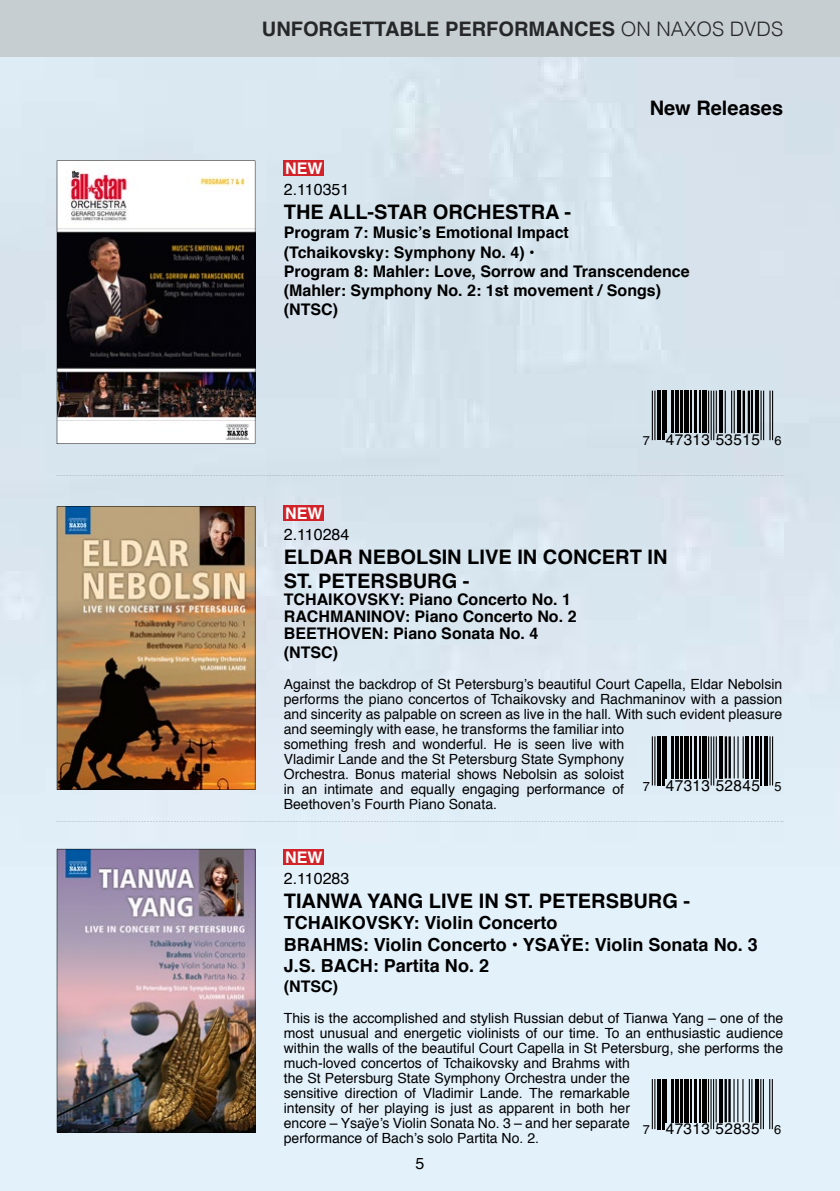
<style>
.page{position:relative;width:840px;height:1191px;background:#fff}
.page>*{position:absolute;margin:0;border:0;box-sizing:border-box;transform-origin:0 0}
.t1{font:700 20px/24px "Helvetica";color:#000}
.t2{font:700 20px "Helvetica";color:#262729}
.t3{font:700 18px/21.6px "Helvetica";color:#000}
.t4{font:700 16px/19.2px "Helvetica";color:#000}
.t5{font:16px "Helvetica";color:#000}
.t6{font:700 16px "Helvetica";color:#fff}
.t7{font:15.6px "Helvetica";letter-spacing:.025em;color:#000}
.t8{font:15.4px "Helvetica";letter-spacing:.025em;color:#000}
.t9{font:15.2px "Helvetica";letter-spacing:.025em;color:#000}
.t10{font:14px/15px "Helvetica";color:#000}
.s1{font-weight:300}
.s2{font-size:12.8px}
.s3{font-size:13px}
</style>
<div class="page">
<img style="left:0;top:57px;width:839px;height:1134px">
<div style="left:0;top:0;width:839px;height:57px;background:#c7ced1"></div>
<svg style="left:57px;top:821px;width:725px;height:1px"></svg>
<svg style="left:57px;top:475px;width:725px;height:1px"></svg>
<div style="left:283px;top:160px;width:41px;height:16px;background:#d2232a"></div>
<hr style="left:654px;top:390px;width:1px;height:50px;background:#000">
<hr style="left:651px;top:390px;width:1px;height:50px;background:#000">
<svg style="left:656px;top:390px;width:4px;height:50px"></svg>
<hr style="left:661px;top:390px;width:3px;height:50px;background:#000">
<hr style="left:665px;top:390px;width:1px;height:43px;background:#000">
<hr style="left:670px;top:390px;width:3px;height:43px;background:#000">
<svg style="left:674px;top:390px;width:4px;height:43px"></svg>
<hr style="left:679px;top:390px;width:3px;height:43px;background:#000">
<div style="left:683px;top:390px;width:5px;height:43px;background:#000"></div>
<hr style="left:689px;top:390px;width:1px;height:43px;background:#000">
<hr style="left:693px;top:390px;width:3px;height:43px;background:#000">
<hr style="left:698px;top:390px;width:1px;height:43px;background:#000">
<div style="left:701px;top:390px;width:5px;height:43px;background:#000"></div>
<hr style="left:715px;top:390px;width:1px;height:43px;background:#000">
<hr style="left:712px;top:390px;width:1px;height:50px;background:#000">
<hr style="left:710px;top:390px;width:1px;height:50px;background:#000">
<hr style="left:707px;top:390px;width:1px;height:43px;background:#000">
<hr style="left:719px;top:390px;width:3px;height:43px;background:#000">
<hr style="left:733px;top:390px;width:1px;height:43px;background:#000">
<hr style="left:730px;top:390px;width:1px;height:43px;background:#000">
<hr style="left:724px;top:390px;width:1px;height:43px;background:#000">
<hr style="left:737px;top:390px;width:3px;height:43px;background:#000">
<hr style="left:747px;top:390px;width:2px;height:43px;background:#000">
<hr style="left:742px;top:390px;width:2px;height:43px;background:#000">
<hr style="left:751px;top:390px;width:1px;height:43px;background:#000">
<hr style="left:755px;top:390px;width:3px;height:43px;background:#000">
<hr style="left:771px;top:390px;width:1px;height:50px;background:#000">
<hr style="left:769px;top:390px;width:1px;height:50px;background:#000">
<hr style="left:762px;top:390px;width:1px;height:50px;background:#000">
<hr style="left:760px;top:390px;width:1px;height:50px;background:#000">
<img style="left:57px;top:160px;width:198px;height:284px">
<div style="left:283px;top:505px;width:41px;height:15px;background:#d2232a"></div>
<hr style="left:654px;top:736px;width:1px;height:49px;background:#000">
<hr style="left:651px;top:736px;width:1px;height:49px;background:#000">
<svg style="left:656px;top:736px;width:4px;height:49px"></svg>
<hr style="left:661px;top:736px;width:3px;height:49px;background:#000">
<hr style="left:665px;top:736px;width:1px;height:42px;background:#000">
<hr style="left:670px;top:736px;width:3px;height:42px;background:#000">
<svg style="left:674px;top:736px;width:4px;height:42px"></svg>
<hr style="left:679px;top:736px;width:3px;height:42px;background:#000">
<div style="left:683px;top:736px;width:5px;height:42px;background:#000"></div>
<hr style="left:689px;top:736px;width:1px;height:42px;background:#000">
<hr style="left:693px;top:736px;width:3px;height:42px;background:#000">
<hr style="left:698px;top:736px;width:1px;height:42px;background:#000">
<div style="left:701px;top:736px;width:5px;height:42px;background:#000"></div>
<hr style="left:715px;top:736px;width:1px;height:42px;background:#000">
<hr style="left:712px;top:736px;width:1px;height:49px;background:#000">
<hr style="left:710px;top:736px;width:1px;height:49px;background:#000">
<hr style="left:707px;top:736px;width:1px;height:42px;background:#000">
<hr style="left:719px;top:736px;width:3px;height:42px;background:#000">
<hr style="left:728px;top:736px;width:2px;height:42px;background:#000">
<hr style="left:724px;top:736px;width:2px;height:42px;background:#000">
<hr style="left:742px;top:736px;width:1px;height:42px;background:#000">
<hr style="left:737px;top:736px;width:1px;height:42px;background:#000">
<hr style="left:733px;top:736px;width:1px;height:42px;background:#000">
<svg style="left:744px;top:736px;width:4px;height:42px"></svg>
<hr style="left:751px;top:736px;width:1px;height:42px;background:#000">
<hr style="left:755px;top:736px;width:3px;height:42px;background:#000">
<hr style="left:760px;top:736px;width:1px;height:49px;background:#000">
<hr style="left:764px;top:736px;width:3px;height:49px;background:#000">
<hr style="left:771px;top:736px;width:1px;height:49px;background:#000">
<hr style="left:769px;top:736px;width:1px;height:49px;background:#000">
<img style="left:57px;top:506px;width:198px;height:283px">
<div style="left:283px;top:849px;width:41px;height:15px;background:#d2232a"></div>
<hr style="left:654px;top:1079px;width:1px;height:50px;background:#000">
<hr style="left:651px;top:1079px;width:1px;height:50px;background:#000">
<svg style="left:656px;top:1079px;width:4px;height:50px"></svg>
<hr style="left:661px;top:1079px;width:3px;height:50px;background:#000">
<hr style="left:665px;top:1079px;width:1px;height:43px;background:#000">
<hr style="left:670px;top:1079px;width:3px;height:43px;background:#000">
<svg style="left:674px;top:1079px;width:4px;height:43px"></svg>
<hr style="left:679px;top:1079px;width:2px;height:43px;background:#000">
<div style="left:683px;top:1079px;width:5px;height:43px;background:#000"></div>
<hr style="left:689px;top:1079px;width:1px;height:43px;background:#000">
<hr style="left:693px;top:1079px;width:3px;height:43px;background:#000">
<hr style="left:698px;top:1079px;width:1px;height:43px;background:#000">
<div style="left:701px;top:1079px;width:5px;height:43px;background:#000"></div>
<hr style="left:715px;top:1079px;width:1px;height:43px;background:#000">
<hr style="left:712px;top:1079px;width:1px;height:50px;background:#000">
<hr style="left:710px;top:1079px;width:1px;height:50px;background:#000">
<hr style="left:707px;top:1079px;width:1px;height:43px;background:#000">
<hr style="left:719px;top:1079px;width:3px;height:43px;background:#000">
<hr style="left:728px;top:1079px;width:2px;height:43px;background:#000">
<hr style="left:724px;top:1079px;width:2px;height:43px;background:#000">
<hr style="left:751px;top:1079px;width:1px;height:43px;background:#000">
<hr style="left:748px;top:1079px;width:1px;height:43px;background:#000">
<hr style="left:742px;top:1079px;width:1px;height:43px;background:#000">
<hr style="left:736px;top:1079px;width:2px;height:43px;background:#000">
<hr style="left:733px;top:1079px;width:1px;height:43px;background:#000">
<svg style="left:754px;top:1079px;width:4px;height:43px"></svg>
<hr style="left:771px;top:1079px;width:1px;height:50px;background:#000">
<hr style="left:768px;top:1079px;width:1px;height:50px;background:#000">
<hr style="left:762px;top:1079px;width:1px;height:50px;background:#000">
<hr style="left:759px;top:1079px;width:2px;height:50px;background:#000">
<img style="left:57px;top:849px;width:198px;height:283px">
<h1 class="t2" style="left:262px;top:13px;width:522px">UNFORGETTABLE PERFORMANCES <span class="s1">ON NAXOS DVDS</span></h1>
<h1 class="t1" style="left:649px;top:96px;width:135px">New Releases</h1>
<p class="t6" style="left:285px;top:156px;width:39px">NEW</p>
<p class="t5" style="left:283px;top:177px;width:67px">2.110351</p>
<h1 class="t1" style="left:283px;top:200px;width:289px">THE ALL-STAR ORCHESTRA -</h1>
<p class="t4" style="left:283px;top:223px;width:407px">Program 7: Music’s Emotional Impact<br>(Tchaikovsky: Symphony No. 4) •<br>Program 8: Mahler: Love, Sorrow and Transcendence (Mahler: Symphony No. 2: 1st movement / Songs) (NTSC)</p>
<p class="t8" style="left:642px;top:428px;width:140px"><span class="s2">7</span> 47313 53515 <span class="s2">6</span></p>
<p class="t6" style="left:285px;top:500px;width:39px">NEW</p>
<p class="t5" style="left:283px;top:521px;width:67px">2.110284</p>
<h1 class="t1" style="left:283px;top:545px;width:385px">ELDAR NEBOLSIN LIVE IN CONCERT IN<br>ST. PETERSBURG -</h1>
<p class="t4" style="left:283px;top:590px;width:294px;line-height:17px">TCHAIKOVSKY: Piano Concerto No. 1<br>RACHMANINOV: Piano Concerto No. 2<br>BEETHOVEN: Piano Sonata No. 4</p>
<p class="t4" style="left:283px;top:643px;width:56px">(NTSC)</p>
<p class="t10" style="left:283px;top:677px;width:499px">Against the backdrop of St Petersburg’s beautiful Court Capella, Eldar Nebolsin performs the piano concertos of Tchaikovsky and Rachmaninov with a passion and sincerity as palpable on screen as live in the hall. With such evident pleasure and seemingly with ease, he transforms the familiar into<br>something fresh and wonderful. He is seen live with<br>Vladimir Lande and the St Petersburg State Symphony<br>Orchestra. Bonus material shows Nebolsin as soloist<br>in an intimate and equally engaging performance of<br>Beethoven’s Fourth Piano Sonata.</p>
<p class="t7" style="left:642px;top:773px;width:140px"><span class="s3">7</span> 47313 52845 <span class="s3">5</span></p>
<p class="t6" style="left:285px;top:844px;width:39px">NEW</p>
<p class="t5" style="left:283px;top:865px;width:67px">2.110283</p>
<h1 class="t1" style="left:283px;top:889px;width:408px">TIANWA YANG LIVE IN ST. PETERSBURG -</h1>
<p class="t3" style="left:283px;top:912px;width:475px">TCHAIKOVSKY: Violin Concerto<br>BRAHMS: Violin Concerto • YSAŸE: Violin Sonata No. 3<br>J.S. BACH: Partita No. 2</p>
<p class="t4" style="left:283px;top:976px;width:56px">(NTSC)</p>
<p class="t10" style="left:283px;top:1010px;width:500px">This is the accomplished and stylish Russian debut of Tianwa Yang – one of the most unusual and energetic violinists of our time. To an enthusiastic audience within the walls of the beautiful Court Capella in St Petersburg, she performs the much-loved concertos of Tchaikovsky and Brahms with<br>the St Petersburg State Symphony Orchestra under the<br>sensitive direction of Vladimir Lande. The remarkable<br>intensity of her playing is just as apparent in both her<br>encore – Ysaÿe’s Violin Sonata No. 3 – and her separate<br>performance of Bach’s solo Partita No. 2.</p>
<p class="t9" style="left:642px;top:1117px;width:140px"><span class="s2">7</span> 47313 52835 <span class="s2">6</span></p>
<p class="t5" style="left:415px;top:1150px;width:10px">5</p>
</div>
